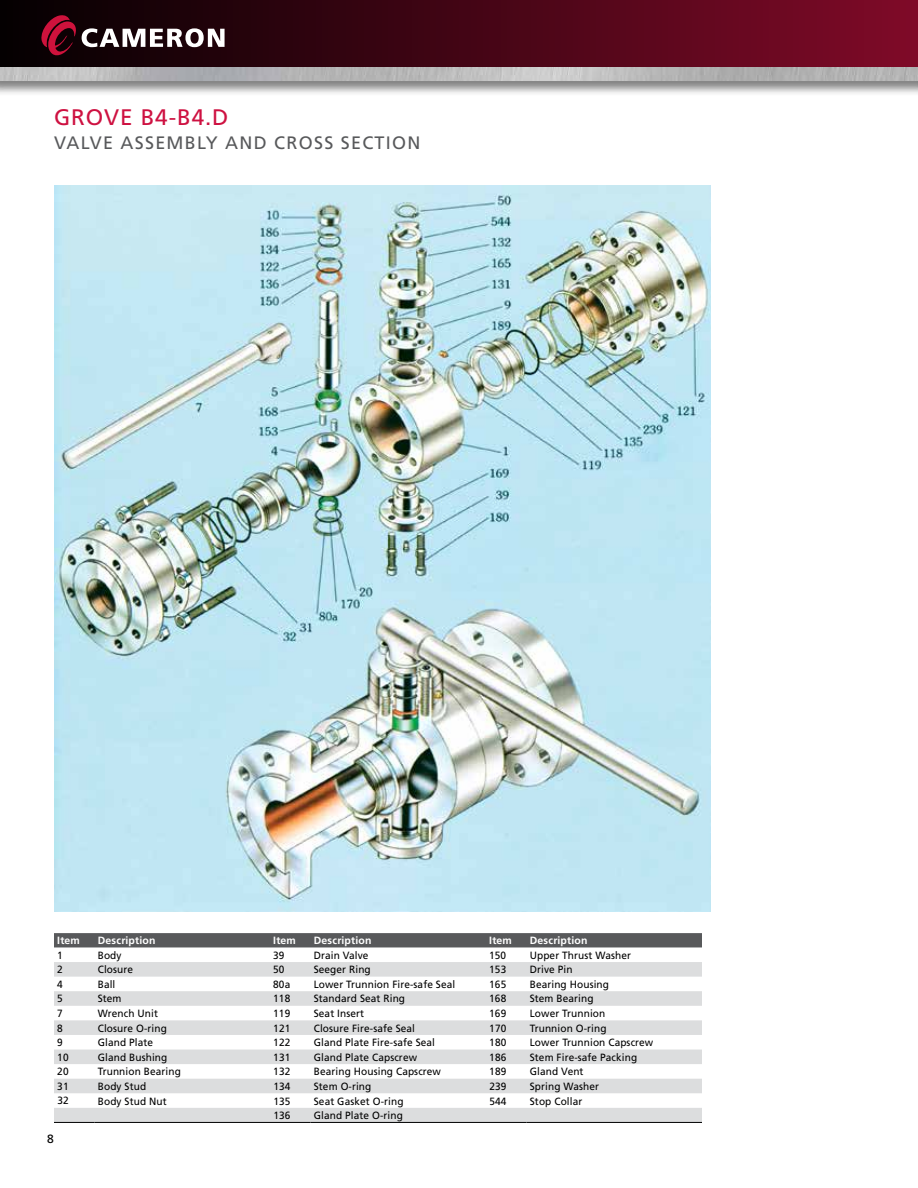
<style>
.page{position:relative;width:918px;height:1188px;background:#fff}
.page>*{position:absolute;margin:0;border:0;box-sizing:border-box;transform-origin:0 0}
.t1{font:22.5px "Frutiger LT Std";letter-spacing:.04em;color:#ce1141}
.t2{font:18px "Frutiger LT Std";letter-spacing:.07em;color:#58595b}
.t3{font:12px "Frutiger LT Std";color:#000}
.t4{font:10.5px "Frutiger LT Std";letter-spacing:.01em;color:#000;scale:.96 1}
.t5{font:700 10.5px "Frutiger LT Std";letter-spacing:.02em;color:#fff}
</style>
<div class="page">
<div style="left:0;top:0;width:918px;height:68px;background:linear-gradient(to right,#040001,#800a28)"></div>
<div style="left:0;top:66px;width:918px;height:30px;background:#000;opacity:.5"></div>
<img style="left:0;top:68px;width:917px;height:13px">
<hr style="left:917px;top:66px;width:1px;height:30px;background:#000;opacity:.5">
<svg style="left:917px;top:68px;width:1px;height:13px"></svg>
<svg style="left:40px;top:14px;width:185px;height:44px;background:#4d2f36"></svg>
<img style="left:54px;top:185px;width:657px;height:726px">
<svg style="left:54px;top:933px;width:648px;height:14px;background:#595a5c"></svg>
<svg style="left:54px;top:962px;width:648px;height:160px;fill:#dcddde"></svg>
<hr style="left:54px;top:1122px;width:40px;height:1px;background:#000">
<hr style="left:94px;top:1122px;width:176px;height:1px;background:#000">
<hr style="left:270px;top:1122px;width:40px;height:1px;background:#000">
<hr style="left:310px;top:1122px;width:176px;height:1px;background:#000">
<hr style="left:486px;top:1122px;width:40px;height:1px;background:#000">
<hr style="left:526px;top:1122px;width:176px;height:1px;background:#000">
<h1 class="t1" style="left:54px;top:104px;width:176px">GROVE B4-B4.D</h1>
<h2 class="t2" style="left:54px;top:132px;width:368px">VALVE ASSEMBLY AND CROSS SECTION</h2>
<p class="t5" style="left:57px;top:934px;width:24px">Item</p>
<p class="t5" style="left:98px;top:934px;width:59px">Description</p>
<p class="t5" style="left:273px;top:934px;width:24px">Item</p>
<p class="t5" style="left:314px;top:934px;width:59px">Description</p>
<p class="t5" style="left:489px;top:934px;width:24px">Item</p>
<p class="t5" style="left:530px;top:934px;width:59px">Description</p>
<p class="t4" style="left:57px;top:949px;width:7px">1</p>
<p class="t4" style="left:98px;top:949px;width:26px">Body</p>
<p class="t4" style="left:273px;top:949px;width:13px">39</p>
<p class="t4" style="left:314px;top:949px;width:59px">Drain Valve</p>
<p class="t4" style="left:489px;top:949px;width:19px">150</p>
<p class="t4" style="left:530px;top:949px;width:107px">Upper Thrust Washer</p>
<p class="t4" style="left:57px;top:963px;width:7px">2</p>
<p class="t4" style="left:98px;top:963px;width:38px">Closure</p>
<p class="t4" style="left:273px;top:963px;width:13px">50</p>
<p class="t4" style="left:314px;top:963px;width:61px">Seeger Ring</p>
<p class="t4" style="left:489px;top:963px;width:19px">153</p>
<p class="t4" style="left:530px;top:963px;width:46px">Drive Pin</p>
<p class="t4" style="left:57px;top:978px;width:7px">4</p>
<p class="t4" style="left:98px;top:978px;width:20px">Ball</p>
<p class="t4" style="left:273px;top:978px;width:19px">80a</p>
<p class="t4" style="left:314px;top:978px;width:149px">Lower Trunnion Fire-safe Seal</p>
<p class="t4" style="left:489px;top:978px;width:19px">165</p>
<p class="t4" style="left:530px;top:978px;width:84px">Bearing Housing</p>
<p class="t4" style="left:57px;top:993px;width:7px">5</p>
<p class="t4" style="left:98px;top:993px;width:26px">Stem</p>
<p class="t4" style="left:273px;top:993px;width:19px">118</p>
<p class="t4" style="left:314px;top:993px;width:97px">Standard Seat Ring</p>
<p class="t4" style="left:489px;top:993px;width:19px">168</p>
<p class="t4" style="left:530px;top:993px;width:68px">Stem Bearing</p>
<p class="t4" style="left:57px;top:1007px;width:7px">7</p>
<p class="t4" style="left:98px;top:1007px;width:64px">Wrench Unit</p>
<p class="t4" style="left:273px;top:1007px;width:19px">119</p>
<p class="t4" style="left:314px;top:1007px;width:54px">Seat Insert</p>
<p class="t4" style="left:489px;top:1007px;width:19px">169</p>
<p class="t4" style="left:530px;top:1007px;width:80px">Lower Trunnion</p>
<p class="t4" style="left:57px;top:1022px;width:7px">8</p>
<p class="t4" style="left:98px;top:1022px;width:73px">Closure O-ring</p>
<p class="t4" style="left:273px;top:1022px;width:19px">121</p>
<p class="t4" style="left:314px;top:1022px;width:107px">Closure Fire-safe Seal</p>
<p class="t4" style="left:489px;top:1022px;width:19px">170</p>
<p class="t4" style="left:530px;top:1022px;width:82px">Trunnion O-ring</p>
<p class="t4" style="left:57px;top:1036px;width:7px">9</p>
<p class="t4" style="left:98px;top:1036px;width:59px">Gland Plate</p>
<p class="t4" style="left:273px;top:1036px;width:19px">122</p>
<p class="t4" style="left:314px;top:1036px;width:128px">Gland Plate Fire-safe Seal</p>
<p class="t4" style="left:489px;top:1036px;width:19px">180</p>
<p class="t4" style="left:530px;top:1036px;width:130px">Lower Trunnion Capscrew</p>
<p class="t4" style="left:57px;top:1051px;width:13px">10</p>
<p class="t4" style="left:98px;top:1051px;width:74px">Gland Bushing</p>
<p class="t4" style="left:273px;top:1051px;width:19px">131</p>
<p class="t4" style="left:314px;top:1051px;width:109px">Gland Plate Capscrew</p>
<p class="t4" style="left:489px;top:1051px;width:19px">186</p>
<p class="t4" style="left:530px;top:1051px;width:113px">Stem Fire-safe Packing</p>
<p class="t4" style="left:57px;top:1065px;width:13px">20</p>
<p class="t4" style="left:98px;top:1066px;width:88px">Trunnion Bearing</p>
<p class="t4" style="left:273px;top:1066px;width:19px">132</p>
<p class="t4" style="left:314px;top:1066px;width:134px">Bearing Housing Capscrew</p>
<p class="t4" style="left:489px;top:1066px;width:19px">189</p>
<p class="t4" style="left:530px;top:1066px;width:57px">Gland Vent</p>
<p class="t4" style="left:57px;top:1080px;width:13px">31</p>
<p class="t4" style="left:98px;top:1080px;width:52px">Body Stud</p>
<p class="t4" style="left:273px;top:1080px;width:19px">134</p>
<p class="t4" style="left:314px;top:1080px;width:61px">Stem O-ring</p>
<p class="t4" style="left:489px;top:1080px;width:19px">239</p>
<p class="t4" style="left:530px;top:1080px;width:74px">Spring Washer</p>
<p class="t4" style="left:57px;top:1095px;width:13px">32</p>
<p class="t4" style="left:98px;top:1095px;width:73px">Body Stud Nut</p>
<p class="t4" style="left:273px;top:1095px;width:19px">135</p>
<p class="t4" style="left:314px;top:1095px;width:95px">Seat Gasket O-ring</p>
<p class="t4" style="left:489px;top:1095px;width:19px">544</p>
<p class="t4" style="left:530px;top:1095px;width:56px">Stop Collar</p>
<p class="t4" style="left:273px;top:1109px;width:19px">136</p>
<p class="t4" style="left:314px;top:1109px;width:94px">Gland Plate O-ring</p>
<p class="t3" style="left:47px;top:1132px;width:8px">8</p>
</div>
